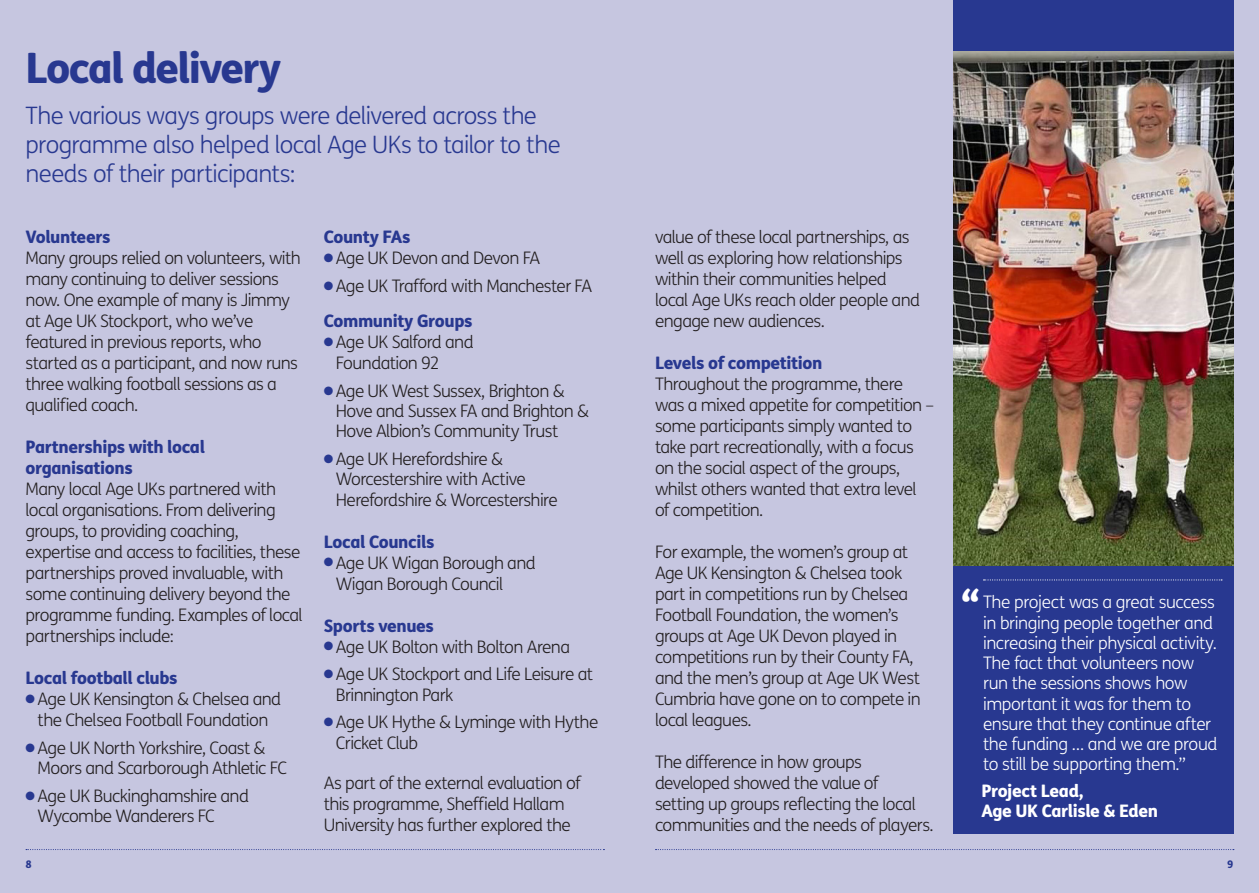
<style>
.page{position:relative;width:1259px;height:893px;background:#c6c6e0}
.page>*{position:absolute;margin:0;border:0;box-sizing:border-box;transform-origin:0 0}
.t1{font:800 42px "FS Me";letter-spacing:-.04em;color:#283890}
.Body_copy{font:800 37.5px "FS Me";color:#fff}
.Intro_Text_blue{font:300 24px/28.8px "FS Me";letter-spacing:-.03em;color:#283890}
.Body_copy-2{font:300 17.25px/21px "FS Me";letter-spacing:-.035em;color:#231f20}
.Body_copy-3{font:300 17.25px/20.2px "FS Me";letter-spacing:-.025em;color:#fff}
.Body_copy-4{font:800 17.25px "FS Me";letter-spacing:-.025em;color:#283890}
.Body_copy-5{font:800 17.25px/20.2px "FS Me";letter-spacing:-.025em;color:#fff}
.t2{font:800 10.5px "FS Me";color:#283890}
.s1{font-weight:800;color:#283890}
.s2{color:#283890}
</style>
<div class="page">
<div style="left:953px;top:0;width:280px;height:833px;background:#283890"></div>
<img style="left:953px;top:51px;width:280px;height:515px">
<svg style="left:983px;top:579px;width:239px;height:1px"></svg>
<svg style="left:26px;top:849px;width:578px;height:1px"></svg>
<svg style="left:655px;top:849px;width:579px;height:1px"></svg>
<p class="t1" style="left:26px;top:34px;width:257px">Local delivery</p>
<p class="Intro_Text_blue" style="left:26px;top:101px;width:537px">The various ways groups were delivered across the programme also helped local Age UKs to tailor to the needs of their participants:</p>
<p class="Body_copy-2" style="left:26px;top:226px;width:277px"><span class="s1">Volunteers<br></span>Many groups relied on volunteers, with many continuing to deliver sessions now. One example of many is Jimmy at Age UK Stockport, who we’ve featured in previous reports, who started as a participant, and now runs three walking football sessions as a qualified coach.</p>
<p class="Body_copy-2" style="left:26px;top:436px;width:279px"><span class="s1">Partnerships with local organisations<br></span>Many local Age UKs partnered with local organisations. From delivering groups, to providing coaching, expertise and access to facilities, these partnerships proved invaluable, with some continuing delivery beyond the programme funding. Examples of local partnerships include:</p>
<p class="Body_copy-4" style="left:26px;top:664px;width:154px">Local football clubs</p>
<p class="Body_copy-2" style="left:26px;top:688px;width:257px;text-align:center"><span class="s2">●</span> Age UK Kensington &amp; Chelsea and the Chelsea Football Foundation</p>
<p class="Body_copy-2" style="left:38px;top:737px;width:251px;line-height:20.2px;text-indent:-12px"><span class="s2">●</span> Age UK North Yorkshire, Coast &amp;<br>Moors and Scarborough Athletic FC</p>
<p class="Body_copy-2" style="left:38px;top:785px;width:213px;line-height:20.2px;text-indent:-12px"><span class="s2">●</span> Age UK Buckinghamshire and<br>Wycombe Wanderers FC</p>
<p class="Body_copy-4" style="left:324px;top:223px;width:88px">County FAs</p>
<p class="Body_copy-2" style="left:324px;top:247px;width:218px"><span class="s2">●</span> Age UK Devon and Devon FA</p>
<p class="Body_copy-2" style="left:324px;top:275px;width:270px"><span class="s2">●</span> Age UK Trafford with Manchester FA</p>
<p class="Body_copy-4" style="left:324px;top:307px;width:150px">Community Groups</p>
<p class="Body_copy-2" style="left:336px;top:331px;width:139px;text-indent:-12px"><span class="s2">●</span> Age UK Salford and<br>Foundation 92</p>
<p class="Body_copy-2" style="left:336px;top:380px;width:255px;line-height:20.2px;text-indent:-12px"><span class="s2">●</span> Age UK West Sussex, Brighton &amp;<br>Hove and Sussex FA and Brighton &amp;<br>Hove Albion’s Community Trust</p>
<p class="Body_copy-2" style="left:336px;top:448px;width:223px;line-height:20.2px;text-indent:-12px"><span class="s2">●</span> Age UK Herefordshire &amp;<br>Worcestershire with Active<br>Herefordshire &amp; Worcestershire</p>
<p class="Body_copy-4" style="left:324px;top:528px;width:112px">Local Councils</p>
<p class="Body_copy-2" style="left:336px;top:551px;width:201px;text-indent:-12px"><span class="s2">●</span> Age UK Wigan Borough and<br>Wigan Borough Council</p>
<p class="Body_copy-4" style="left:324px;top:612px;width:112px">Sports venues</p>
<p class="Body_copy-2" style="left:324px;top:635px;width:248px"><span class="s2">●</span> Age UK Bolton with Bolton Arena</p>
<p class="Body_copy-2" style="left:336px;top:664px;width:259px;line-height:20.2px;text-indent:-12px"><span class="s2">●</span> Age UK Stockport and Life Leisure at<br>Brinnington Park</p>
<p class="Body_copy-2" style="left:336px;top:712px;width:264px;line-height:20.2px;text-indent:-12px"><span class="s2">●</span> Age UK Hythe &amp; Lyminge with Hythe<br>Cricket Club</p>
<p class="Body_copy-2" style="left:324px;top:772px;width:259px">As part of the external evaluation of this programme, Sheffield Hallam<br>University has further explored the</p>
<p class="Body_copy-2" style="left:655px;top:226px;width:267px">value of these local partnerships, as well as exploring how relationships within their communities helped local Age UKs reach older people and engage new audiences.</p>
<p class="Body_copy-2" style="left:655px;top:352px;width:281px"><span class="s1">Levels of competition<br></span>Throughout the programme, there was a mixed appetite for competition – some participants simply wanted to take part recreationally, with a focus on the social aspect of the groups, whilst others wanted that extra level of competition.</p>
<p class="Body_copy-2" style="left:655px;top:541px;width:267px">For example, the women’s group at<br>Age UK Kensington &amp; Chelsea took part in competitions run by Chelsea<br>Football Foundation, the women’s groups at Age UK Devon played in competitions run by their County FA, and the men’s group at Age UK West<br>Cumbria have gone on to compete in local leagues.</p>
<p class="Body_copy-2" style="left:655px;top:751px;width:280px">The difference in how groups developed showed the value of<br>setting up groups reflecting the local communities and the needs of players.</p>
<p class="Body_copy" style="left:960px;top:573px;width:21px">“</p>
<p class="Body_copy-3" style="left:983px;top:592px;width:236px">The project was a great success in bringing people together and increasing their physical activity.<br>The fact that volunteers now run the sessions shows how important it was for them to ensure that they continue after the funding … and we are proud to still be supporting them.”</p>
<p class="Body_copy-5" style="left:981px;top:780px;width:178px">Project Lead,<br>Age UK Carlisle &amp; Eden</p>
<p class="t2" style="left:26px;top:856px;width:8px">8</p>
<p class="t2" style="left:1227px;top:856px;width:8px">9</p>
</div>
